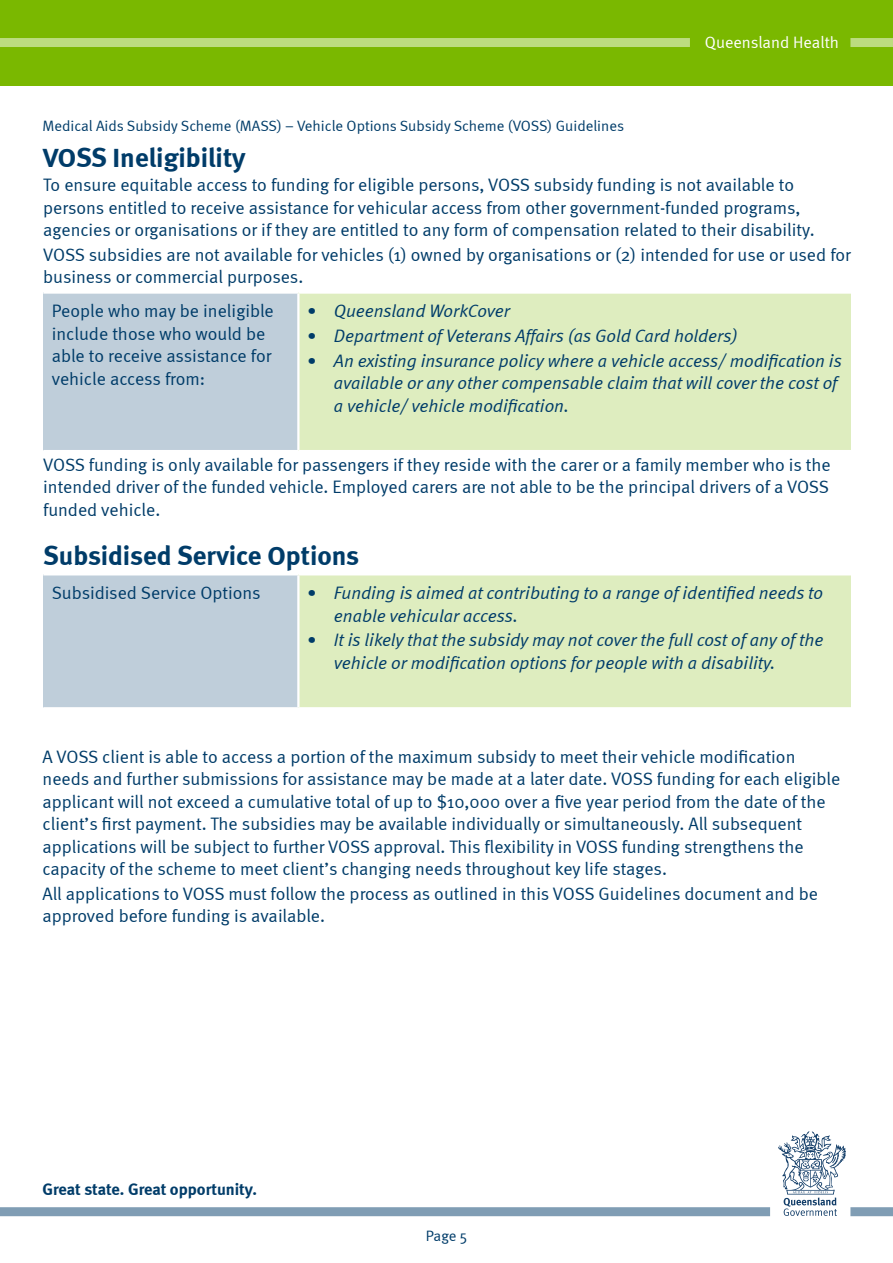
<style>
.page{position:relative;width:893px;height:1263px;background:#fff}
.page>*{position:absolute;margin:0;border:0;box-sizing:border-box;transform-origin:0 0}
.Body{font:700 27px "Meta";color:#003c69}
.Body-2{font:18px/22.5px "Meta Normal";color:#003c69}
.t1{font:italic 18px/22.5px "Meta Normal";color:#003c69}
.t2{font:700 16.5px "Meta";color:#003c69}
.t3{font:16.5px "Meta Normal";color:#fff}
.t4{font:15px "Meta Normal";color:#003c69}
</style>
<div class="page">
<div style="left:0;top:0;width:893px;height:85px;background:#7ab800"></div>
<div style="left:0;top:1207px;width:770px;height:9px;background:#809db4"></div>
<div style="left:850px;top:1207px;width:43px;height:9px;background:#809db4"></div>
<svg style="left:778px;top:1131px;width:68px;height:85px"></svg>
<div style="left:0;top:38px;width:690px;height:9px;background:#bcdc80"></div>
<div style="left:850px;top:38px;width:43px;height:9px;background:#bcdc80"></div>
<div style="left:43px;top:292px;width:255px;height:159px;background:#bfceda"></div>
<div style="left:298px;top:292px;width:553px;height:159px;background:#deedbf"></div>
<hr style="left:43px;top:291px;width:255px;height:3px;background:#fff">
<hr style="left:298px;top:291px;width:553px;height:3px;background:#fff">
<hr style="left:297px;top:294px;width:3px;height:156px;background:#fff">
<hr style="left:43px;top:450px;width:255px;height:2px;background:#fff">
<hr style="left:298px;top:450px;width:553px;height:2px;background:#fff">
<div style="left:43px;top:574px;width:255px;height:134px;background:#bfceda"></div>
<div style="left:298px;top:574px;width:553px;height:134px;background:#deedbf"></div>
<hr style="left:43px;top:573px;width:255px;height:2px;background:#fff">
<hr style="left:298px;top:573px;width:553px;height:2px;background:#fff">
<hr style="left:297px;top:575px;width:3px;height:132px;background:#fff">
<hr style="left:43px;top:707px;width:255px;height:2px;background:#fff">
<hr style="left:298px;top:707px;width:553px;height:2px;background:#fff">
<p class="t4" style="left:43px;top:117px;width:583px">Medical Aids Subsidy Scheme (MASS) – Vehicle Options Subsidy Scheme (VOSS) Guidelines</p>
<p class="t3" style="left:705px;top:33px;width:136px">Queensland Health</p>
<p class="Body" style="left:43px;top:141px;width:204px">VOSS Ineligibility</p>
<p class="Body-2" style="left:43px;top:173px;width:773px">To ensure equitable access to funding for eligible persons, VOSS subsidy funding is not available to persons entitled to receive assistance for vehicular access from other government-funded programs, agencies or organisations or if they are entitled to any form of compensation related to their disability.</p>
<p class="Body-2" style="left:43px;top:243px;width:809px">VOSS subsidies are not available for vehicles (1) owned by organisations or (2) intended for use or used for business or commercial purposes.</p>
<p class="Body-2" style="left:52px;top:300px;width:224px">People who may be ineligible include those who would be able to receive assistance for vehicle access from:</p>
<p class="t1" style="left:307px;top:300px;width:205px">• Queensland WorkCover</p>
<p class="t1" style="left:307px;top:324px;width:432px">• Department of Veterans Affairs (as Gold Card holders)</p>
<p class="t1" style="left:334px;top:349px;width:509px;text-indent:-27px">• An existing insurance policy where a vehicle access/ modification is available or any other compensable claim that will cover the cost of a vehicle/ vehicle modification.</p>
<p class="Body-2" style="left:43px;top:453px;width:789px;text-align:justify">VOSS funding is only available for passengers if they reside with the carer or a family member who is the intended driver of the funded vehicle. Employed carers are not able to be the principal drivers of a VOSS funded vehicle.</p>
<p class="Body" style="left:43px;top:540px;width:317px">Subsidised Service Options</p>
<p class="Body-2" style="left:52px;top:581px;width:210px">Subsidised Service Options</p>
<p class="t1" style="left:334px;top:581px;width:491px;text-indent:-27px">• Funding is aimed at contributing to a range of identified needs to enable vehicular access.</p>
<p class="t1" style="left:334px;top:628px;width:491px;text-indent:-27px">• It is likely that the subsidy may not cover the full cost of any of the vehicle or modification options for people with a disability.</p>
<p class="Body-2" style="left:43px;top:745px;width:799px">A VOSS client is able to access a portion of the maximum subsidy to meet their vehicle modification needs and further submissions for assistance may be made at a later date. VOSS funding for each eligible applicant will not exceed a cumulative total of up to $10,000 over a five year period from the date of the client’s first payment. The subsidies may be available individually or simultaneously. All subsequent applications will be subject to further VOSS approval. This flexibility in VOSS funding strengthens the capacity of the scheme to meet client’s changing needs throughout key life stages.</p>
<p class="Body-2" style="left:43px;top:882px;width:777px">All applications to VOSS must follow the process as outlined in this VOSS Guidelines document and be approved before funding is available.</p>
<p class="t2" style="left:43px;top:1179px;width:216px">Great state. Great opportunity.</p>
<p class="t4" style="left:426px;top:1227px;width:43px">Page 5</p>
</div>
